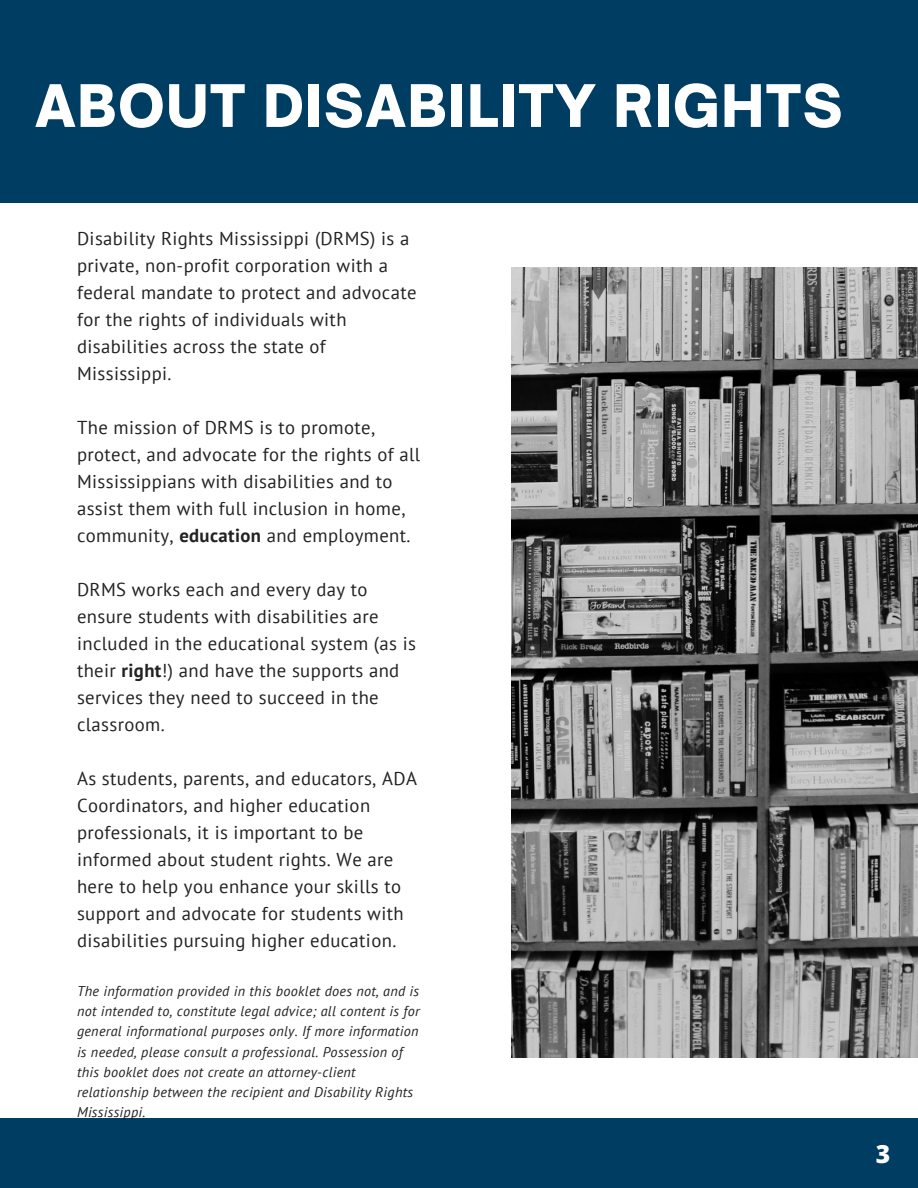
<style>
.page{position:relative;width:918px;height:1188px;background:#fff}
.page>*{position:absolute;margin:0;border:0;box-sizing:border-box;transform-origin:0 0}
.t1{font:900 55.95px "Open Sauce One";letter-spacing:.03em;color:#fff}
.t2{font:800 24.75px "Open Sans";color:#fff}
.t3{font:18.75px/27px "PT Sans";letter-spacing:.02em;color:#222}
.t4{font:italic 14.25px/20.2px "PT Sans";letter-spacing:.02em;color:#222}
.s1{font-weight:700}
</style>
<div class="page">
<div style="left:0;top:0;width:918px;height:202px;background:#003d62"></div>
<div style="left:0;top:1118px;width:918px;height:70px;background:#003d62"></div>
<img style="left:512px;top:267px;width:406px;height:790px">
<p class="t1" style="left:35px;top:71px;width:809px">ABOUT DISABILITY RIGHTS</p>
<p class="t3" style="left:77px;top:225px;width:341px">Disability Rights Mississippi (DRMS) is a private, non-profit corporation with a federal mandate to protect and advocate for the rights of individuals with disabilities across the state of Mississippi.</p>
<p class="t3" style="left:77px;top:414px;width:345px">The mission of DRMS is to promote, protect, and advocate for the rights of all Mississippians with disabilities and to assist them with full inclusion in home, community, <span class="s1">education</span> and employment.</p>
<p class="t3" style="left:77px;top:576px;width:340px">DRMS works each and every day to ensure students with disabilities are included in the educational system (as is their <span class="s1">right</span>!) and have the supports and services they need to succeed in the classroom.</p>
<p class="t3" style="left:77px;top:765px;width:342px">As students, parents, and educators, ADA Coordinators, and higher education professionals, it is important to be informed about student rights. We are here to help you enhance your skills to support and advocate for students with disabilities pursuing higher education.</p>
<p class="t4" style="left:77px;top:980px;width:344px">The information provided in this booklet does not, and is not intended to, constitute legal advice; all content is for general informational purposes only. If more information is needed, please consult a professional. Possession of this booklet does not create an attorney-client relationship between the recipient and Disability Rights Mississippi.</p>
<p class="t2" style="left:876px;top:1136px;width:16px">3</p>
</div>
